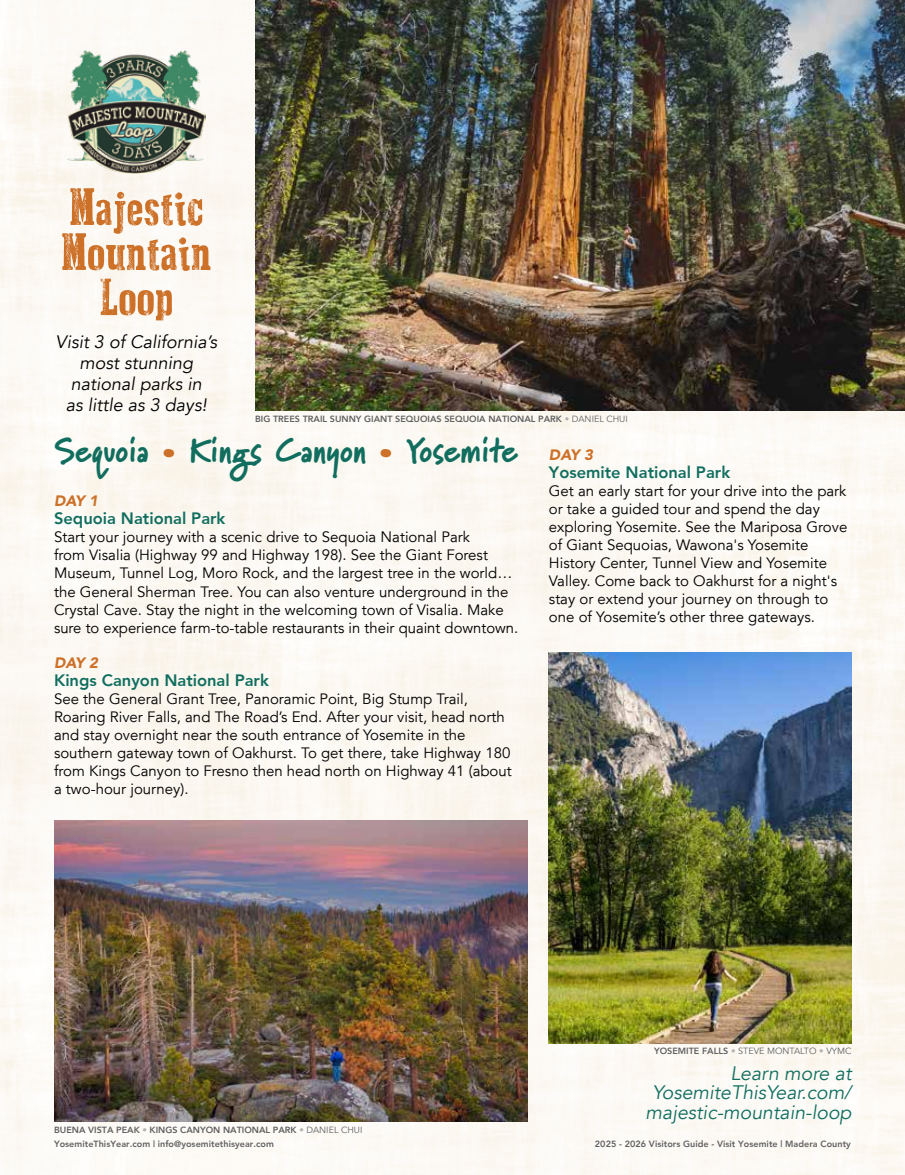
<style>
.page{position:relative;width:905px;height:1175px;background:#fff}
.page>*{position:absolute;margin:0;border:0;box-sizing:border-box;transform-origin:0 0}
.t1{font:51px/45px "Dust West";color:#cd7129;text-align:center}
.t2{font:900 34.8px "Marydale";color:#116e5f;scale:.96 1}
.t3{font:italic 19.5px/19.5px "Avenir";color:#116e5f;text-align:right}
.t4{font:italic 18px/21px "Avenir";color:#000;text-align:center}
.t5{font:800 16.5px "Avenir";color:#116e5f}
.t6{font:15px/18px "Avenir";color:#000}
.t7{font:italic 900 15px "Avenir LT Std";letter-spacing:-.045em;color:#cd7129}
.t8{font:800 9px/14.4px "Avenir";letter-spacing:.005em;color:#5f6060}
.t9{font:9px "Avenir";color:#5f6060}
.s1{font-weight:400;color:#b0b1b1}
.s2{font-weight:400}
.s3{color:#cd7129}
.s4{font-weight:800}
.s5{color:#b0b1b1}
</style>
<div class="page">
<div style="left:0;top:0;width:904px;height:1174px;background:#fcf9f3"></div>
<img style="left:67px;top:50px;width:138px;height:123px">
<img style="left:255px;top:0;width:649px;height:411px">
<img style="left:549px;top:652px;width:302px;height:391px">
<img style="left:54px;top:821px;width:473px;height:300px">
<h1 class="t1" style="left:61px;top:185px;width:152px">Majestic<br>Mountain<br>Loop</h1>
<p class="t4" style="left:56px;top:331px;width:163px">Visit 3 of California’s most stunning national parks in<br>as little as 3 days!</p>
<p class="t8" style="left:255px;top:412px;width:374px">BIG TREES TRAIL SUNNY GIANT SEQUOIAS SEQUOIA NATIONAL PARK <span class="s1">•</span> <span class="s2">DANIEL CHUI</span></p>
<h2 class="t2" style="left:54px;top:429px;width:484px">Sequoia <span class="s3">•</span> Kings Canyon <span class="s3">•</span> Yosemite</h2>
<p class="t7" style="left:54px;top:492px;width:46px">DAY 1</p>
<p class="t5" style="left:54px;top:509px;width:173px">Sequoia National Park</p>
<p class="t6" style="left:54px;top:529px;width:466px">Start your journey with a scenic drive to Sequoia National Park<br>from Visalia (Highway 99 and Highway 198). See the Giant Forest Museum, Tunnel Log, Moro Rock, and the largest tree in the world… the General Sherman Tree. You can also venture underground in the Crystal Cave. Stay the night in the welcoming town of Visalia. Make sure to experience farm-to-table restaurants in their quaint downtown.</p>
<p class="t7" style="left:54px;top:653px;width:46px">DAY 2</p>
<p class="t5" style="left:54px;top:670px;width:216px">Kings Canyon National Park</p>
<p class="t6" style="left:54px;top:690px;width:459px">See the General Grant Tree, Panoramic Point, Big Stump Trail, Roaring River Falls, and The Road’s End. After your visit, head north and stay overnight near the south entrance of Yosemite in the southern gateway town of Oakhurst. To get there, take Highway 180 from Kings Canyon to Fresno then head north on Highway 41 (about a two-hour journey).</p>
<p class="t7" style="left:549px;top:446px;width:46px">DAY 3</p>
<p class="t5" style="left:549px;top:462px;width:183px">Yosemite National Park</p>
<p class="t6" style="left:549px;top:482px;width:300px">Get an early start for your drive into the park or take a guided tour and spend the day exploring Yosemite. See the Mariposa Grove of Giant Sequoias, Wawona's Yosemite History Center, Tunnel View and Yosemite Valley. Come back to Oakhurst for a night's stay or extend your journey on through to one of Yosemite’s other three gateways.</p>
<p class="t8" style="left:54px;top:1122px;width:310px">BUENA VISTA PEAK <span class="s1">•</span> KINGS CANYON NATIONAL PARK <span class="s1">•</span> <span class="s2">DANIEL CHUI<br></span>YosemiteThisYear.com | info@yosemitethisyear.com</p>
<p class="t9" style="left:654px;top:1045px;width:199px"><span class="s4">YOSEMITE FALLS</span> <span class="s5">•</span> STEVE MONTALTO <span class="s5">•</span> VYMC</p>
<h3 class="t3" style="left:645px;top:1063px;width:207px">Learn more at<br>YosemiteThisYear.com/ majestic-mountain-loop</h3>
<p class="t8" style="left:595px;top:1136px;width:257px">2025 - 2026 Visitors Guide - Visit Yosemite | Madera County</p>
</div>
